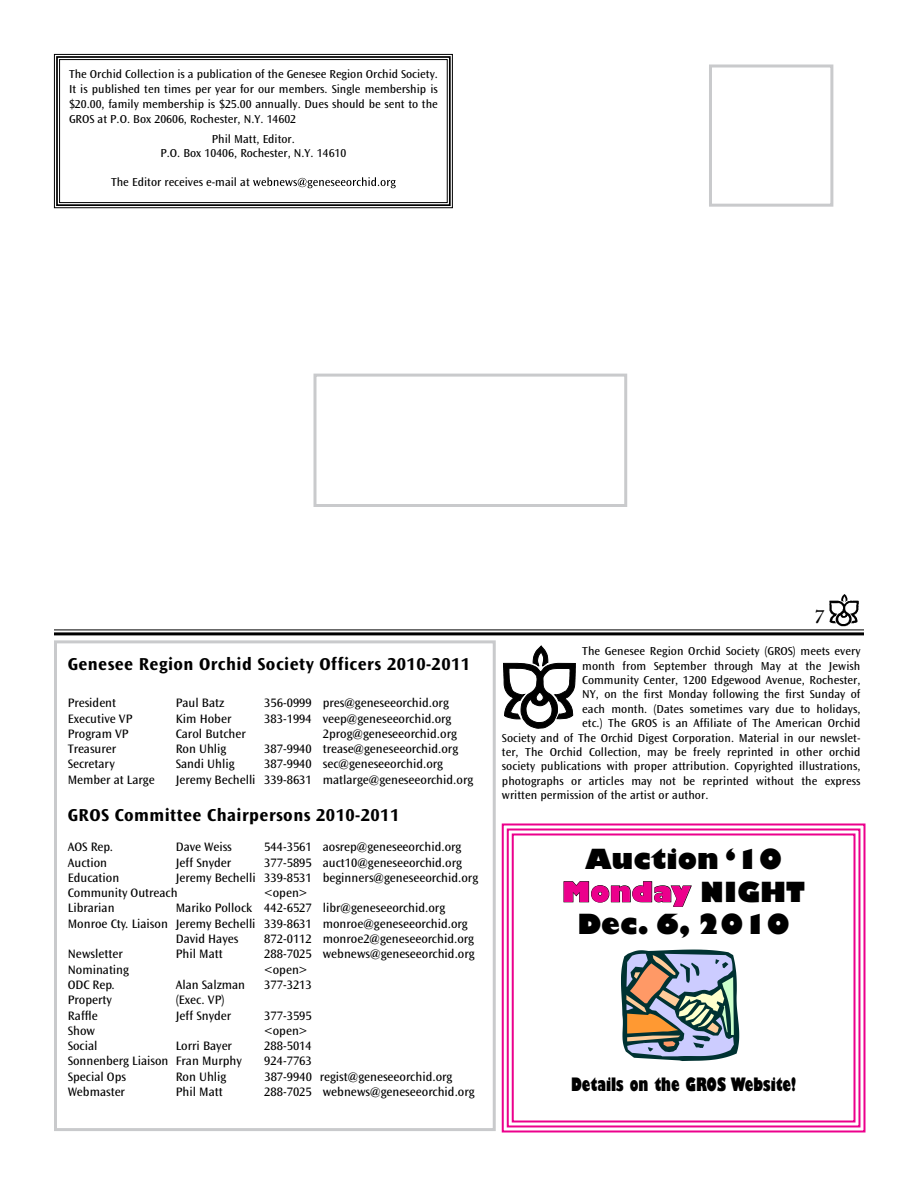
<style>
.page{position:relative;width:918px;height:1188px;background:#fff}
.page>*{position:absolute;margin:0;border:0;box-sizing:border-box;transform-origin:0 0}
.t1{font:800 27px/32.4px "Gill Sans";color:#000;text-align:center}
.t2{font:italic 21px "Bulmer";color:#000}
.t3{font:700 18px "Ocean Sans";letter-spacing:.025em;color:#000}
.t4{font:800 condensed 18px "Gill Sans";color:#000}
.t5{font:12.75px/15.3px "Ocean Sans";color:#000}
.t6{font:12px/15px "Ocean Sans";letter-spacing:.005em;color:#000;text-align:justify}
.s1{color:#ec008c}
</style>
<div class="page">
<svg style="left:54px;top:54px;width:399px;height:155px"></svg>
<div style="left:56px;top:56px;width:395px;height:150px;border:2px solid #000"></div>
<div style="left:59px;top:59px;width:389px;height:144px;border:1px solid #000"></div>
<img style="left:829px;top:595px;width:30px;height:32px">
<hr style="left:54px;top:629px;width:810px;height:1px;background:#000">
<hr style="left:54px;top:632px;width:810px;height:3px;background:#000">
<svg style="left:503px;top:645px;width:73px;height:84px"></svg>
<div style="left:314px;top:374px;width:313px;height:133px;border:3px solid #c9cacc"></div>
<div style="left:709px;top:64px;width:124px;height:143px;border:3px solid #c9cacc"></div>
<div style="left:54px;top:640px;width:442px;height:491px;border:3px solid #c9cacc"></div>
<svg style="left:501px;top:823px;width:365px;height:310px"></svg>
<div style="left:507px;top:829px;width:353px;height:298px;border:2px solid #ec008c"></div>
<div style="left:512px;top:833px;width:344px;height:290px;border:2px solid #ec008c"></div>
<svg style="left:621px;top:950px;width:118px;height:111px;background:#8b9192"></svg>
<p class="t6" style="left:69px;top:67px;width:370px">The Orchid Collection is a publication of the Genesee Region Orchid Society.<br>It is published ten times per year for our members. Single membership is $20.00, family membership is $25.00 annually. Dues should be sent to the GROS at P.O. Box 20606, Rochester, N.Y. 14602</p>
<p class="t6" style="left:160px;top:132px;width:187px;line-height:14.4px;text-align:center">Phil Matt, Editor.<br>P.O. Box 10406, Rochester, N.Y. 14610</p>
<p class="t6" style="left:111px;top:175px;width:140px">The Editor receives e-mail at</p>
<h3 class="t3" style="left:68px;top:654px;width:404px">Genesee Region Orchid Society Officers 2010-2011</h3>
<p class="t5" style="left:68px;top:696px;width:50px">President</p>
<p class="t5" style="left:176px;top:696px;width:50px">Paul Batz</p>
<p class="t5" style="left:264px;top:696px;width:186px">356-0999 pres@geneseeorchid.org</p>
<p class="t5" style="left:68px;top:711px;width:66px">Executive VP</p>
<p class="t5" style="left:176px;top:711px;width:57px">Kim Hober</p>
<p class="t5" style="left:264px;top:711px;width:189px">383-1994 veep@geneseeorchid.org</p>
<p class="t5" style="left:68px;top:726px;width:62px">Program VP</p>
<p class="t5" style="left:176px;top:726px;width:71px">Carol Butcher</p>
<p class="t5" style="left:323px;top:726px;width:136px">2prog@geneseeorchid.org</p>
<p class="t5" style="left:68px;top:742px;width:50px">Treasurer</p>
<p class="t5" style="left:176px;top:742px;width:52px">Ron Uhlig</p>
<p class="t5" style="left:264px;top:742px;width:195px">387-9940 trease@geneseeorchid.org</p>
<p class="t5" style="left:68px;top:757px;width:49px">Secretary</p>
<p class="t5" style="left:176px;top:757px;width:60px">Sandi Uhlig</p>
<p class="t5" style="left:264px;top:757px;width:180px">387-9940 sec@geneseeorchid.org</p>
<p class="t5" style="left:68px;top:772px;width:88px">Member at Large</p>
<p class="t5" style="left:176px;top:772px;width:299px">Jeremy Bechelli 339-8631 matlarge@geneseeorchid.org</p>
<h3 class="t3" style="left:68px;top:805px;width:333px">GROS Committee Chairpersons 2010-2011</h3>
<p class="t5" style="left:68px;top:840px;width:47px">AOS Rep.</p>
<p class="t5" style="left:176px;top:840px;width:58px">Dave Weiss</p>
<p class="t5" style="left:264px;top:840px;width:199px">544-3561 aosrep@geneseeorchid.org</p>
<p class="t5" style="left:68px;top:855px;width:41px">Auction</p>
<p class="t5" style="left:176px;top:855px;width:57px">Jeff Snyder</p>
<p class="t5" style="left:264px;top:855px;width:199px">377-5895 auct10@geneseeorchid.org</p>
<p class="t5" style="left:68px;top:870px;width:53px">Education</p>
<p class="t5" style="left:68px;top:870px;width:412px;text-indent:108px">Jeremy Bechelli 339-8531 beginners@geneseeorchid.org<br>Community Outreach</p>
<p class="t5" style="left:264px;top:886px;width:45px">&lt;open&gt;</p>
<p class="t5" style="left:68px;top:901px;width:48px">Librarian</p>
<p class="t5" style="left:176px;top:901px;width:271px">Mariko Pollock 442-6527 libr@geneseeorchid.org</p>
<p class="t5" style="left:68px;top:916px;width:401px">Monroe Cty. Liaison Jeremy Bechelli 339-8631 monroe@geneseeorchid.org</p>
<p class="t5" style="left:176px;top:931px;width:64px">David Hayes</p>
<p class="t5" style="left:264px;top:931px;width:211px">872-0112 monroe2@geneseeorchid.org</p>
<p class="t5" style="left:68px;top:947px;width:57px">Newsletter</p>
<p class="t5" style="left:176px;top:947px;width:48px">Phil Matt</p>
<p class="t5" style="left:264px;top:947px;width:212px">288-7025 webnews@geneseeorchid.org</p>
<p class="t5" style="left:68px;top:962px;width:63px">Nominating</p>
<p class="t5" style="left:264px;top:962px;width:45px">&lt;open&gt;</p>
<p class="t5" style="left:68px;top:977px;width:49px">ODC Rep.</p>
<p class="t5" style="left:176px;top:977px;width:71px">Alan Salzman</p>
<p class="t5" style="left:264px;top:977px;width:49px">377-3213</p>
<p class="t5" style="left:68px;top:993px;width:46px">Property</p>
<p class="t5" style="left:176px;top:993px;width:50px">(Exec. VP)</p>
<p class="t5" style="left:68px;top:1008px;width:31px">Raffle</p>
<p class="t5" style="left:176px;top:1008px;width:57px">Jeff Snyder</p>
<p class="t5" style="left:264px;top:1008px;width:49px">377-3595</p>
<p class="t5" style="left:68px;top:1023px;width:29px">Show</p>
<p class="t5" style="left:264px;top:1023px;width:45px">&lt;open&gt;</p>
<p class="t5" style="left:68px;top:1039px;width:31px">Social</p>
<p class="t5" style="left:176px;top:1039px;width:58px">Lorri Bayer</p>
<p class="t5" style="left:264px;top:1039px;width:49px">288-5014</p>
<p class="t5" style="left:68px;top:1054px;width:176px">Sonnenberg Liaison Fran Murphy</p>
<p class="t5" style="left:264px;top:1054px;width:49px">924-7763</p>
<p class="t5" style="left:68px;top:1069px;width:60px">Special Ops</p>
<p class="t5" style="left:176px;top:1069px;width:52px">Ron Uhlig</p>
<p class="t5" style="left:264px;top:1069px;width:189px">387-9940 regist@geneseeorchid.org</p>
<p class="t5" style="left:68px;top:1084px;width:59px">Webmaster</p>
<p class="t5" style="left:176px;top:1084px;width:48px">Phil Matt</p>
<p class="t5" style="left:264px;top:1084px;width:212px">288-7025 webnews@geneseeorchid.org</p>
<h2 class="t2" style="left:813px;top:604px;width:12px">7</h2>
<p class="t6" style="left:582px;top:644px;width:280px">The Genesee Region Orchid Society (GROS) meets every</p>
<p class="t6" style="left:582px;top:658px;width:280px">month from September through May at the Jewish</p>
<p class="t6" style="left:582px;top:673px;width:280px">Community Center, 1200 Edgewood Avenue, Rochester,</p>
<p class="t6" style="left:582px;top:687px;width:280px">NY, on the first Monday following the first Sunday of</p>
<p class="t6" style="left:582px;top:702px;width:280px">each month. (Dates sometimes vary due to holidays,</p>
<p class="t6" style="left:582px;top:716px;width:280px">etc.) The GROS is an Affiliate of The American Orchid</p>
<p class="t6" style="left:502px;top:730px;width:360px">Society and of The Orchid Digest Corporation. Material in our newslet-</p>
<p class="t6" style="left:502px;top:745px;width:360px">ter, The Orchid Collection, may be freely reprinted in other orchid</p>
<p class="t6" style="left:502px;top:759px;width:360px">society publications with proper attribution. Copyrighted illustrations,</p>
<p class="t6" style="left:502px;top:774px;width:360px">photographs or articles may not be reprinted without the express</p>
<p class="t6" style="left:502px;top:788px;width:208px">written permission of the artist or author.</p>
<h1 class="t1" style="left:562px;top:845px;width:245px">Auction ‘10<br><span class="s1">Monday</span> NIGHT<br>Dec. 6, 2010</h1>
<h3 class="t4" style="left:571px;top:1074px;width:227px">Details on the GROS Website!</h3>
</div>
